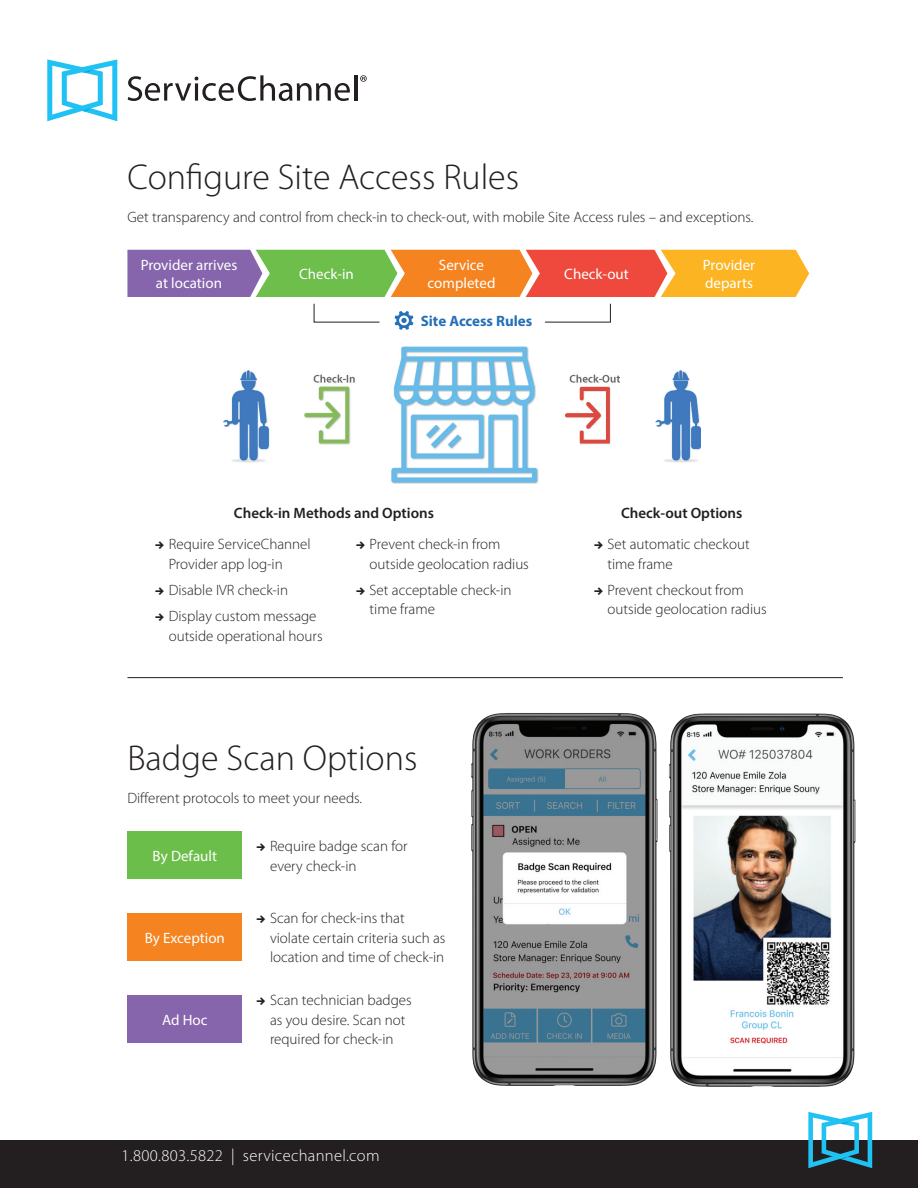
<style>
.page{position:relative;width:918px;height:1188px;background:#fff}
.page>*{position:absolute;margin:0;border:0;box-sizing:border-box;transform-origin:0 0}
.t1{font:300 36px "Myriad Pro";color:#231f20}
.t2{font:300 16.5px "Myriad Pro";letter-spacing:.02em;color:#fff}
.t3{font:300 15px/19.5px "Myriad Pro";color:#231f20}
.t4{font:15px/18px "Myriad Pro";color:#fff;text-align:center}
.t5{font:600 15px/31.5px "Myriad Pro";color:#231f20}
.t6{font:700 15px "Myriad Pro";color:#2570b8}
.s1{font-family:"Click Bits Arrows 1";font-weight:400;font-size:12px}
.s2{font-weight:300}
</style>
<div class="page">
<img style="left:224px;top:322px;width:476px;height:162px">
<div style="left:0;top:1140px;width:918px;height:48px;background:#231f20"></div>
<svg style="left:808px;top:1112px;width:64px;height:56px"></svg>
<svg style="left:47px;top:59px;width:70px;height:62px"></svg>
<svg style="left:128px;top:75px;width:222px;height:26px"></svg>
<hr style="left:354px;top:75px;width:3px;height:26px;background:#231f20">
<svg style="left:360px;top:75px;width:7px;height:7px"></svg>
<div style="left:127px;top:832px;width:115px;height:47px;background:#6cbe4b"></div>
<div style="left:127px;top:914px;width:115px;height:47px;background:#f58320"></div>
<div style="left:127px;top:995px;width:115px;height:48px;background:#8665ac"></div>
<svg style="left:127px;top:250px;width:682px;height:47px;background:#c78d53"></svg>
<svg style="left:313px;top:303px;width:67px;height:20px"></svg>
<svg style="left:544px;top:303px;width:67px;height:20px"></svg>
<svg style="left:395px;top:311px;width:18px;height:19px"></svg>
<img style="left:471px;top:713px;width:187px;height:373px">
<img style="left:669px;top:713px;width:187px;height:374px">
<hr style="left:127px;top:677px;width:716px;height:1px;background:#231f20">
<h1 class="t1" style="left:127px;top:155px;width:393px">Configure Site Access Rules</h1>
<p class="t3" style="left:127px;top:207px;width:628px">Get transparency and control from check-in to check-out, with mobile Site Access rules – and exceptions.</p>
<p class="t4" style="left:141px;top:256px;width:98px">Provider arrives at location</p>
<p class="t4" style="left:299px;top:265px;width:56px">Check-in</p>
<p class="t4" style="left:428px;top:256px;width:69px">Service completed</p>
<p class="t4" style="left:564px;top:265px;width:66px">Check-out</p>
<p class="t4" style="left:703px;top:256px;width:54px;text-align:left">Provider departs</p>
<p class="t6" style="left:421px;top:311px;width:113px">Site Access Rules</p>
<p class="t5" style="left:155px;top:496px;width:280px;text-indent:79px">Check-in Methods and Options<br><span class="s1">6</span> <span class="s2">Require ServiceChannel</span></p>
<p class="t3" style="left:155px;top:550px;width:163px;line-height:26.2px;text-indent:14px">Provider app log-in<br><span class="s1">6</span> Disable IVR check-in<br><span class="s1">6</span> Display custom message</p>
<p class="t3" style="left:169px;top:626px;width:155px">outside operational hours</p>
<p class="t3" style="left:370px;top:534px;width:161px;text-indent:-14px"><span class="s1">6</span> Prevent check-in from outside geolocation radius</p>
<p class="t3" style="left:370px;top:580px;width:143px;text-indent:-14px"><span class="s1">6</span> Set acceptable check-in time frame</p>
<h1 class="t1" style="left:127px;top:736px;width:292px">Badge Scan Options</h1>
<p class="t3" style="left:127px;top:788px;width:236px">Different protocols to meet your needs.</p>
<p class="t3" style="left:270px;top:836px;width:139px;text-indent:-14px"><span class="s1">6</span> Require badge scan for every check-in</p>
<p class="t4" style="left:153px;top:847px;width:66px">By Default</p>
<p class="t4" style="left:145px;top:928px;width:82px">By Exception</p>
<p class="t4" style="left:162px;top:1010px;width:47px">Ad Hoc</p>
<p class="t3" style="left:270px;top:908px;width:177px;text-indent:-14px"><span class="s1">6</span> Scan for check-ins that violate certain criteria such as location and time of check-in</p>
<p class="t3" style="left:256px;top:990px;width:157px;text-align:center"><span class="s1">6</span> Scan technician badges as you desire. Scan not required for check-in</p>
<p class="t2" style="left:122px;top:1145px;width:260px">1.800.803.5822 | servicechannel.com</p>
<p class="t5" style="left:621px;top:496px;width:123px">Check-out Options</p>
<p class="t3" style="left:608px;top:534px;width:144px;text-indent:-14px"><span class="s1">6</span> Set automatic checkout time frame</p>
<p class="t3" style="left:608px;top:580px;width:161px;text-indent:-14px"><span class="s1">6</span> Prevent checkout from outside geolocation radius</p>
</div>
